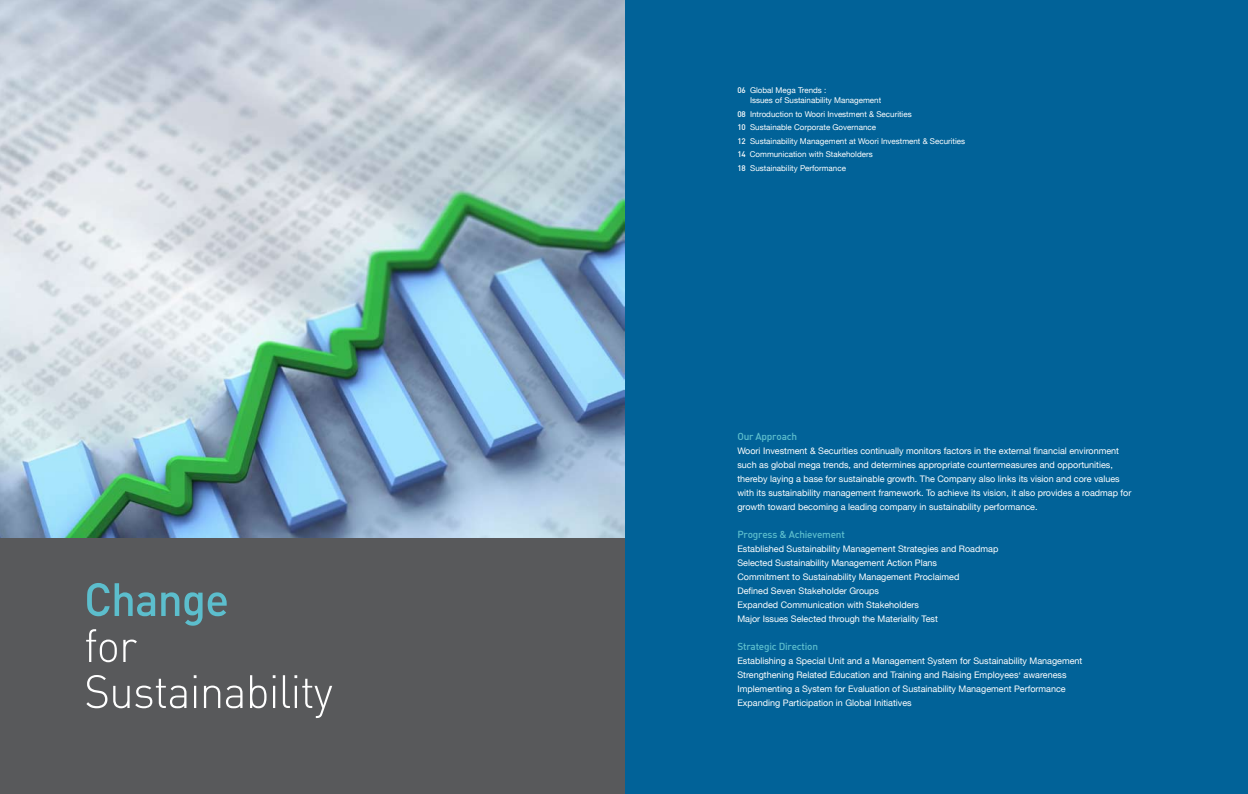
<style>
.page{position:relative;width:1248px;height:794px;background:#fff}
.page>*{position:absolute;margin:0;border:0;box-sizing:border-box;transform-origin:0 0}
.t1{font:10px "Dinmed";letter-spacing:-.02em;color:#5cbecd}
.t2{font:9px/14px "Helvetica Neue LT";color:#fff}
.t3{font:8px/13.5px "Helvetica Neue LT";color:#fff}
.s1{font-family:"Dinmed"}
</style>
<div class="page">
<div style="left:624px;top:0;width:623px;height:794px;background:#016298"></div>
<img style="left:0;top:0;width:624px;height:539px">
<div style="left:0;top:539px;width:624px;height:255px;background:#58595b"></div>
<svg style="left:86px;top:675px;width:246px;height:43px"></svg>
<svg style="left:86px;top:583px;width:141px;height:79px"></svg>
<p class="t3" style="left:750px;top:85px;width:132px;line-height:10px;text-indent:-13px"><span class="s1">06</span> Global Mega Trends :<br>Issues of Sustainability Management</p>
<p class="t3" style="left:737px;top:107px;width:229px"><span class="s1">08</span> Introduction to Woori Investment &amp; Securities<br><span class="s1">10</span> Sustainable Corporate Governance<br><span class="s1">12</span> Sustainability Management at Woori Investment &amp; Securities <span class="s1">14</span> Communication with Stakeholders<br><span class="s1">18</span> Sustainability Performance</p>
<p class="t1" style="left:737px;top:430px;width:61px">Our Approach</p>
<p class="t2" style="left:737px;top:444px;width:395px">Woori Investment &amp; Securities continually monitors factors in the external financial environment such as global mega trends, and determines appropriate countermeasures and opportunities, thereby laying a base for sustainable growth. The Company also links its vision and core values with its sustainability management framework. To achieve its vision, it also provides a roadmap for growth toward becoming a leading company in sustainability performance.</p>
<p class="t1" style="left:737px;top:528px;width:109px">Progress &amp; Achievement</p>
<p class="t2" style="left:737px;top:542px;width:262px">Established Sustainability Management Strategies and Roadmap Selected Sustainability Management Action Plans<br>Commitment to Sustainability Management Proclaimed<br>Defined Seven Stakeholder Groups<br>Expanded Communication with Stakeholders<br>Major Issues Selected through the Materiality Test</p>
<p class="t1" style="left:737px;top:640px;width:82px">Strategic Direction</p>
<p class="t2" style="left:737px;top:654px;width:346px">Establishing a Special Unit and a Management System for Sustainability Management Strengthening Related Education and Training and Raising Employees’ awareness Implementing a System for Evaluation of Sustainability Management Performance Expanding Participation in Global Initiatives</p>
</div>
